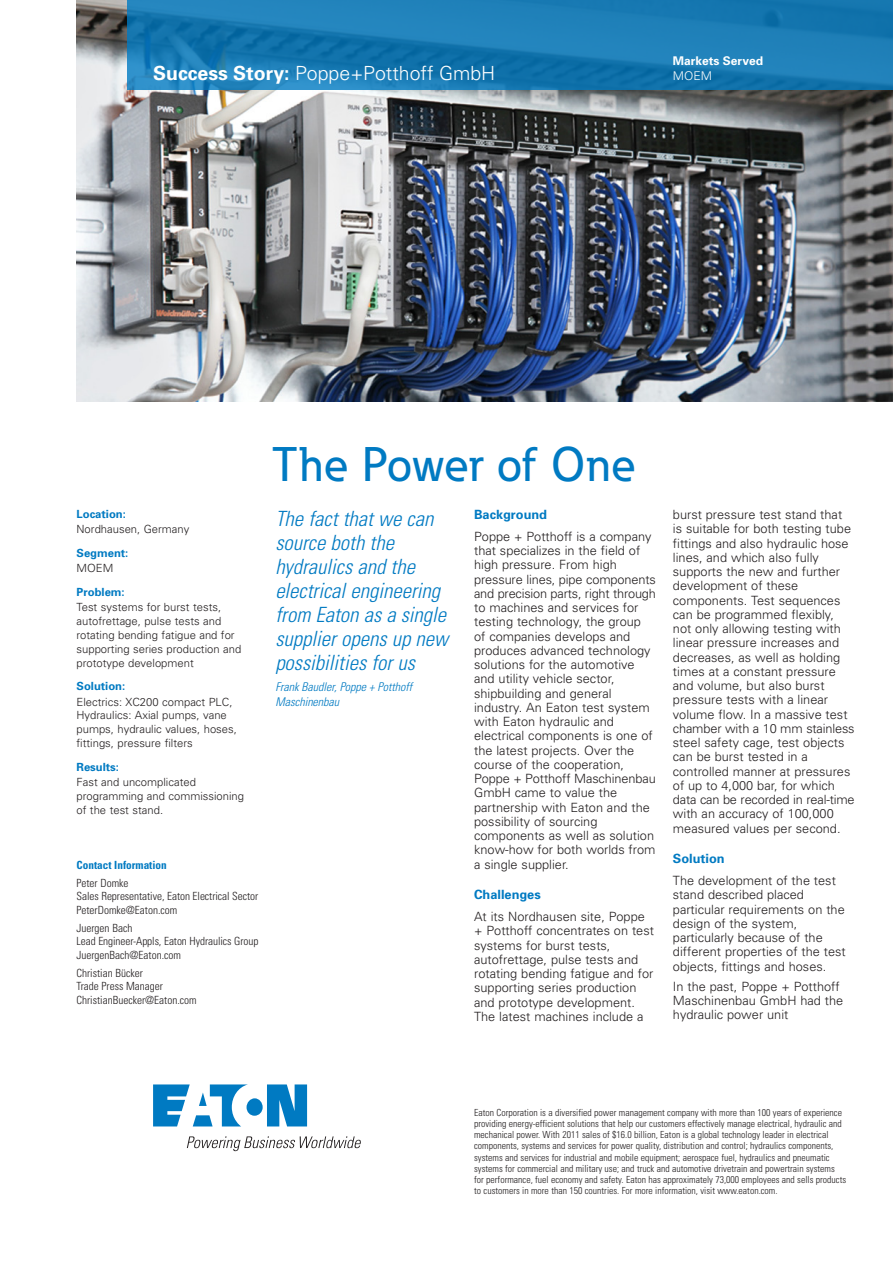
<style>
.page{position:relative;width:893px;height:1263px;background:#fff}
.page>*{position:absolute;margin:0;border:0;box-sizing:border-box;transform-origin:0 0}
.Headline{font:500 48px "Eaton";color:#007ac2}
.Pull_quote{font:italic 300 condensed 21px/24px "Univers";color:#007ac2}
.Case_Study_Header{font:300 19.5px "Univers";color:#fff}
.Body_Copy_engl{font:300 12.75px/14.2px "Univers";color:#231f20}
.Body_Copy_Head{font:700 12.75px "Univers";color:#007ac2}
.Pull_quote_attribute{font:italic 300 condensed 12px/15px "Univers";color:#007ac2}
.Markets_Served{font:700 12px "Univers";color:#fff}
.Markets_Served_subhe{font:300 12px "Univers";color:#fff}
.Highlight_Categories{font:300 11.25px/13.8px "Univers";color:#231f20}
.Secondary_copy{font:300 condensed 11.25px/13.5px "Univers";color:#231f20}
.Highlight_Categories-2{font:700 11.25px "Univers";color:#007ac2}
.Secondary_copy_head{font:700 condensed 11.25px "Univers";color:#007ac2}
.t1{font:300 condensed 9.75px/11.2px "Univers";color:#231f20}
.s1{font-weight:700}
</style>
<div class="page">
<svg style="left:153px;top:1084px;width:154px;height:42px"></svg>
<svg style="left:187px;top:1136px;width:174px;height:15px"></svg>
<img style="left:77px;top:0;width:816px;height:402px">
<svg style="left:128px;top:0;width:765px;height:89px;background:#197bb4"></svg>
<p class="Case_Study_Header" style="left:153px;top:62px;width:344px"><span class="s1">Success Story:</span> Poppe+Potthoff GmbH</p>
<p class="Markets_Served" style="left:673px;top:54px;width:92px">Markets Served</p>
<p class="Markets_Served_subhe" style="left:673px;top:69px;width:41px">MOEM</p>
<p class="Highlight_Categories-2" style="left:77px;top:507px;width:51px">Location:</p>
<p class="Highlight_Categories" style="left:77px;top:522px;width:114px">Nordhausen, Germany</p>
<p class="Highlight_Categories-2" style="left:77px;top:546px;width:53px">Segment:</p>
<p class="Highlight_Categories" style="left:77px;top:561px;width:38px">MOEM</p>
<p class="Highlight_Categories-2" style="left:77px;top:585px;width:50px">Problem:</p>
<p class="Highlight_Categories" style="left:77px;top:600px;width:166px">Test systems for burst tests, autofrettage, pulse tests and rotating bending fatigue and for supporting series production and prototype development</p>
<p class="Highlight_Categories-2" style="left:77px;top:679px;width:50px">Solution:</p>
<p class="Highlight_Categories" style="left:77px;top:695px;width:162px">Electrics: XC200 compact PLC,<br>Hydraulics: Axial pumps, vane pumps, hydraulic values, hoses, fittings, pressure filters</p>
<p class="Highlight_Categories-2" style="left:77px;top:760px;width:44px">Results:</p>
<p class="Highlight_Categories" style="left:77px;top:775px;width:169px">Fast and uncomplicated programming and commissioning of the test stand.</p>
<p class="Secondary_copy_head" style="left:77px;top:858px;width:92px">Contact Information</p>
<p class="Secondary_copy" style="left:77px;top:876px;width:183px">Peter Domke<br>Sales Representative, Eaton Electrical Sector<br>PeterDomke@Eaton.com</p>
<p class="Secondary_copy" style="left:77px;top:921px;width:183px">Juergen Bach<br>Lead Engineer-Appls, Eaton Hydraulics Group<br>JuergenBach@Eaton.com</p>
<p class="Secondary_copy" style="left:77px;top:966px;width:122px">Christian Bücker<br>Trade Press Manager<br>ChristianBuecker@Eaton.com</p>
<p class="Headline" style="left:272px;top:435px;width:365px">The Power of One</p>
<p class="Pull_quote" style="left:275px;top:506px;width:174px">The fact that we can source both the hydraulics and the electrical engineering from Eaton as a single supplier opens up new possibilities for us</p>
<p class="Pull_quote_attribute" style="left:275px;top:679px;width:138px">Frank Baudler, Poppe + Potthoff<br>Maschinenbau</p>
<p class="Body_Copy_Head" style="left:474px;top:507px;width:74px">Background</p>
<p class="Body_Copy_engl" style="left:474px;top:529px;width:183px">Poppe + Potthoff is a company that specializes in the field of high pressure. From high pressure lines, pipe components and precision parts, right through to machines and services for testing technology, the group<br>of companies develops and produces advanced technology solutions for the automotive and utility vehicle sector, shipbuilding and general industry. An Eaton test system with Eaton hydraulic and electrical components is one of the latest projects. Over the course of the cooperation,<br>Poppe + Potthoff Maschinenbau<br>GmbH came to value the partnership with Eaton and the possibility of sourcing components as well as solution know-how for both worlds from a single supplier.</p>
<p class="Body_Copy_Head" style="left:474px;top:887px;width:68px">Challenges</p>
<p class="Body_Copy_engl" style="left:474px;top:909px;width:181px">At its Nordhausen site, Poppe + Potthoff concentrates on test systems for burst tests, autofrettage, pulse tests and rotating bending fatigue and for supporting series production and prototype development.<br>The latest machines include a</p>
<p class="Body_Copy_engl" style="left:673px;top:507px;width:183px">burst pressure test stand that<br>is suitable for both testing tube fittings and also hydraulic hose lines, and which also fully supports the new and further development of these components. Test sequences can be programmed flexibly, not only allowing testing with linear pressure increases and decreases, as well as holding times at a constant pressure and volume, but also burst pressure tests with a linear volume flow. In a massive test chamber with a 10 mm stainless steel safety cage, test objects can be burst tested in a controlled manner at pressures of up to 4,000 bar, for which data can be recorded in real-time with an accuracy of 100,000 measured values per second.</p>
<p class="Body_Copy_Head" style="left:673px;top:851px;width:53px">Solution</p>
<p class="Body_Copy_engl" style="left:673px;top:873px;width:174px">The development of the test stand described placed particular requirements on the design of the system, particularly because of the different properties of the test objects, fittings and hoses.</p>
<p class="Body_Copy_engl" style="left:673px;top:979px;width:172px">In the past, Poppe + Potthoff<br>Maschinenbau GmbH had the hydraulic power unit</p>
<p class="t1" style="left:474px;top:1107px;width:374px">Eaton Corporation is a diversified power management company with more than 100 years of experience providing energy-efficient solutions that help our customers effectively manage electrical, hydraulic and mechanical power. With 2011 sales of $16.0 billion, Eaton is a global technology leader in electrical components, systems and services for power quality, distribution and control; hydraulics components, systems and services for industrial and mobile equipment; aerospace fuel, hydraulics and pneumatic systems for commercial and military use; and truck and automotive drivetrain and powertrain systems for performance, fuel economy and safety. Eaton has approximately 73,000 employees and sells products to customers in more than 150 countries. For more information, visit www.eaton.com.</p>
</div>
